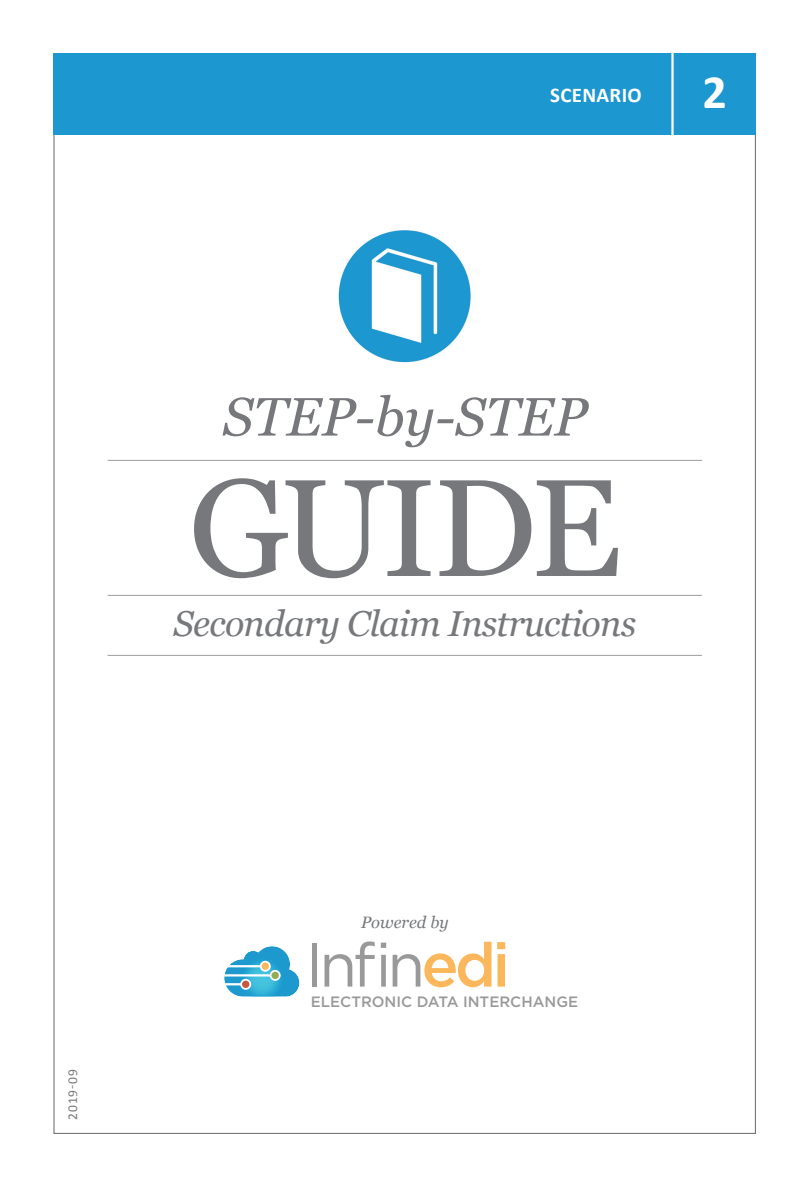
<style>
.page{position:relative;width:810px;height:1188px;background:#fff}
.page>*{position:absolute;margin:0;border:0;box-sizing:border-box;transform-origin:0 0}
.t1{font:138px "Georgia";letter-spacing:-.03em;color:#76787b}
.t2{font:61.5px "Gotham";color:#999}
.t3{font:italic 54px "Georgia";color:#76787b}
.subhead-sm{font:700 48px "Calibri";color:#fff}
.t4{font:italic 36px "Georgia";letter-spacing:-.02em;color:#76787b}
.subheads-med{font:700 21px "Calibri";letter-spacing:.015em;color:#fff}
.t5{font:italic 16.5px "Georgia";color:#76787b}
.t6{font:500 15px "Gotham";color:#999}
.t7{font:13.5px "Calibri";letter-spacing:.06em;color:#76787b}
.s1{font-weight:500;color:#fab75b}
</style>
<div class="page">
<img style="left:338px;top:230px;width:133px;height:133px">
<hr style="left:108px;top:460px;width:594px;height:1px;background:#a8a9ad">
<hr style="left:108px;top:595px;width:594px;height:1px;background:#a8a9ad">
<hr style="left:108px;top:655px;width:594px;height:1px;background:#a8a9ad">
<div style="left:53px;top:54px;width:703px;height:81px;background:#1c97cf"></div>
<hr style="left:671px;top:48px;width:3px;height:92px;background:#fff">
<svg style="left:224px;top:946px;width:75px;height:51px"></svg>
<p class="subheads-med" style="left:550px;top:82px;width:93px">SCENARIO</p>
<p class="subhead-sm" style="left:703px;top:63px;width:26px">2</p>
<p class="t3" style="left:223px;top:378px;width:366px">STEP-by-STEP</p>
<p class="t1" style="left:189px;top:428px;width:434px">GUIDE</p>
<p class="t4" style="left:174px;top:598px;width:464px">Secondary Claim Instructions</p>
<p class="t7" style="left:64px;top:1120px;width:52px;rotate:-90deg">2019-09</p>
<p class="t5" style="left:361px;top:910px;width:89px">Powered by</p>
<p class="t2" style="left:306px;top:925px;width:206px">Infin<span class="s1">edi</span></p>
<p class="t6" style="left:311px;top:992px;width:269px">ELECTRONIC DATA INTERCHANGE</p>
</div>
